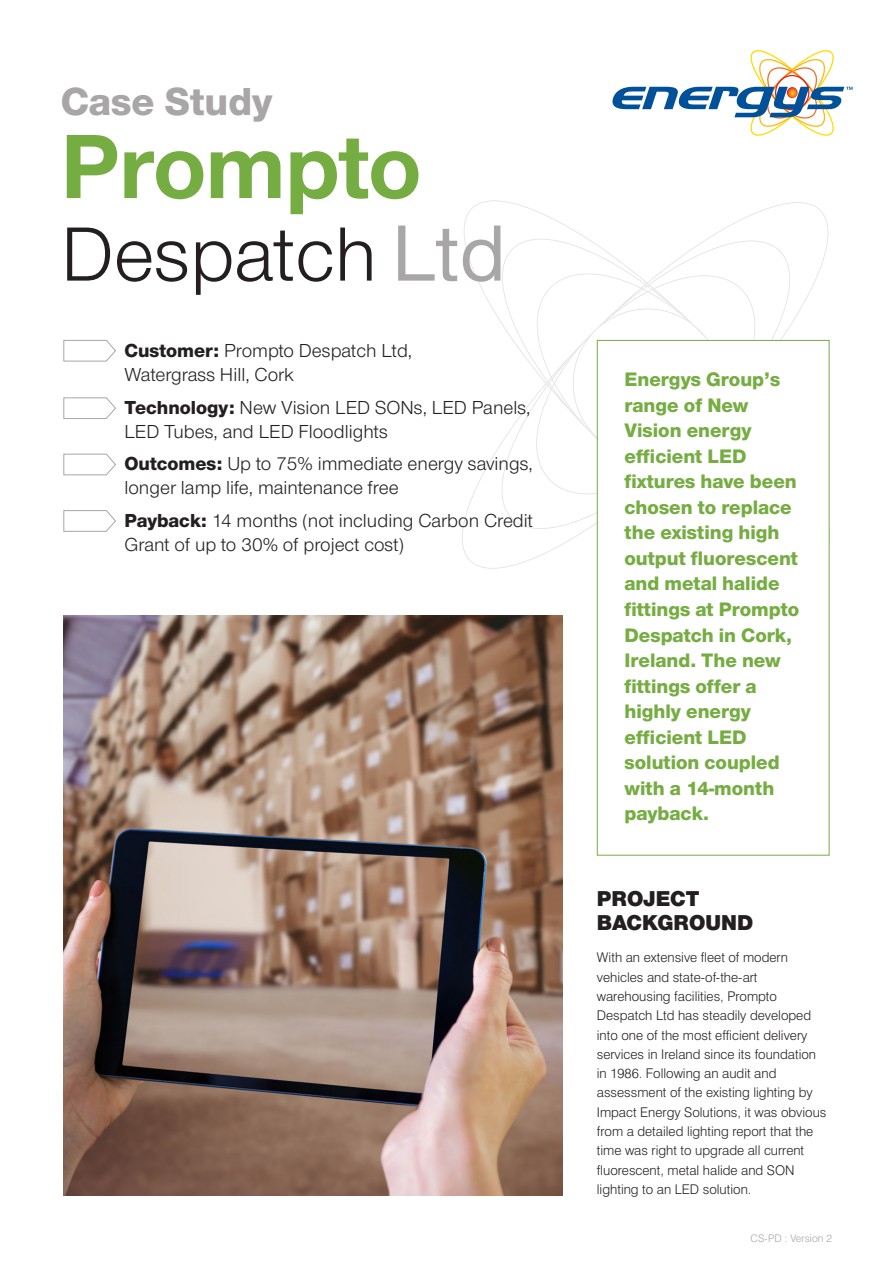
<style>
.page{position:relative;width:893px;height:1263px;background:#fff}
.page>*{position:absolute;margin:0;border:0;box-sizing:border-box;transform-origin:0 0}
.SMALL_HEADING{font:700 94.5px "Nimbus Sans Novus T";letter-spacing:-.01em;color:#76ad42}
.SMALL_HEADING-2{font:79.5px "Nimbus Sans Novus T";color:#231f20}
.SMALL_HEADING-3{font:800 40.5px "Nimbus Sans Novus T";color:#a8a6a6}
.sub_heading{font:900 22.35px/23.7px "Nimbus Sans Novus T";color:#231f20}
.sub_heading-2{font:800 20.25px/25.5px "Nimbus Sans Novus T";color:#76ad42}
.bullet_text{font:19.5px/24px "Nimbus Sans Novus T";color:#231f20}
.Body_Text{font:300 13.35px/19.4px "Swiss 721 BT";color:#231f20}
.Body_Text-2{font:300 10.5px "Swiss 721 BT";color:#a8a6a6}
.s1{font-weight:500;font-size:82.5px;color:#a8a6a6}
.s2{font-weight:800}
</style>
<div class="page">
<svg style="left:463px;top:200px;width:366px;height:366px"></svg>
<div style="left:596px;top:340px;width:233px;height:515px;background:#fff;border:1px solid #76ad42"></div>
<svg style="left:612px;top:50px;width:240px;height:86px"></svg>
<img style="left:63px;top:615px;width:499px;height:579px">
<svg style="left:63px;top:340px;width:53px;height:22px"></svg>
<svg style="left:63px;top:397px;width:53px;height:22px"></svg>
<svg style="left:63px;top:453px;width:53px;height:22px"></svg>
<svg style="left:63px;top:510px;width:53px;height:22px"></svg>
<p class="SMALL_HEADING-3" style="left:61px;top:77px;width:213px">Case Study</p>
<p class="SMALL_HEADING" style="left:61px;top:111px;width:362px">Prompto</p>
<p class="SMALL_HEADING-2" style="left:61px;top:208px;width:447px">Despatch <span class="s1">Ltd</span></p>
<p class="bullet_text" style="left:124px;top:338px;width:289px"><span class="s2">Customer:</span> Prompto Despatch Ltd,<br>Watergrass Hill, Cork</p>
<p class="bullet_text" style="left:124px;top:394px;width:407px"><span class="s2">Technology:</span> New Vision LED SONs, LED Panels,<br>LED Tubes, and LED Floodlights</p>
<p class="bullet_text" style="left:124px;top:451px;width:409px"><span class="s2">Outcomes:</span> Up to 75% immediate energy savings, longer lamp life, maintenance free</p>
<p class="bullet_text" style="left:124px;top:507px;width:410px"><span class="s2">Payback:</span> 14 months (not including Carbon Credit<br>Grant of up to 30% of project cost)</p>
<p class="sub_heading-2" style="left:624px;top:366px;width:176px">Energys Group’s range of New<br>Vision energy efficient LED fixtures have been chosen to replace the existing high output fluorescent and metal halide fittings at Prompto<br>Despatch in Cork,<br>Ireland. The new fittings offer a highly energy efficient LED solution coupled with a 14-month payback.</p>
<p class="sub_heading" style="left:596px;top:886px;width:158px">PROJECT<br>BACKGROUND</p>
<p class="Body_Text" style="left:596px;top:947px;width:231px">With an extensive fleet of modern vehicles and state-of-the-art warehousing facilities, Prompto Despatch Ltd has steadily developed into one of the most efficient delivery services in Ireland since its foundation in 1986. Following an audit and assessment of the existing lighting by Impact Energy Solutions, it was obvious from a detailed lighting report that the time was right to upgrade all current fluorescent, metal halide and SON lighting to an LED solution.</p>
<p class="Body_Text-2" style="left:750px;top:1231px;width:83px">CS-PD : Version 2</p>
</div>
